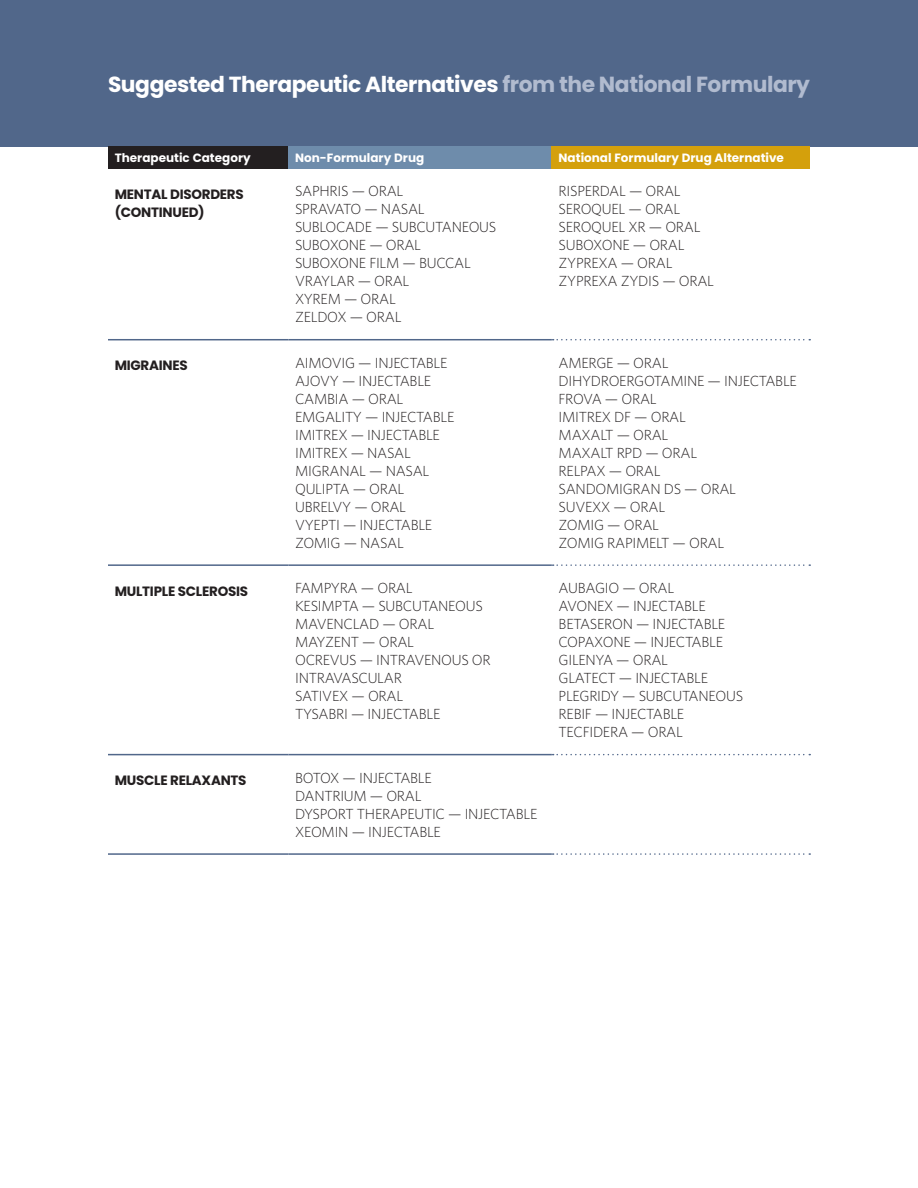
<style>
.page{position:relative;width:918px;height:1188px;background:#fff}
.page>*{position:absolute;margin:0;border:0;box-sizing:border-box;transform-origin:0 0}
.t1{font:700 21.9px "Poppins";letter-spacing:-.02em;color:#fff}
.Drug_Listing{font:300 14.7px "Whitney";letter-spacing:-.02em;color:#231f20}
.Illness{font:300 14.7px "Whitney";letter-spacing:-.02em;color:#231f20}
.Illness-2{font:700 13.5px/18px "Poppins";letter-spacing:-.02em;color:#231f20}
.Drug_Listing-2{font:700 12px "Poppins";color:#fff}
.s1{color:#b1bbcf}
</style>
<div class="page">
<div style="left:0;top:0;width:918px;height:146px;background:#51678a"></div>
<div style="left:108px;top:146px;width:180px;height:23px;background:#231f20"></div>
<div style="left:288px;top:146px;width:264px;height:23px;background:#6e8cab"></div>
<div style="left:552px;top:146px;width:258px;height:23px;background:#d4a00c"></div>
<svg style="left:553px;top:339px;width:257px;height:1px"></svg>
<svg style="left:553px;top:564px;width:257px;height:2px"></svg>
<svg style="left:553px;top:754px;width:257px;height:1px"></svg>
<svg style="left:553px;top:853px;width:257px;height:2px"></svg>
<hr style="left:108px;top:853px;width:180px;height:2px;background:#51678a">
<hr style="left:288px;top:853px;width:264px;height:2px;background:#51678a">
<hr style="left:108px;top:754px;width:180px;height:1px;background:#51678a">
<hr style="left:288px;top:754px;width:264px;height:1px;background:#51678a">
<hr style="left:108px;top:339px;width:180px;height:1px;background:#51678a">
<hr style="left:288px;top:339px;width:264px;height:1px;background:#51678a">
<hr style="left:108px;top:564px;width:180px;height:2px;background:#51678a">
<hr style="left:288px;top:564px;width:264px;height:2px;background:#51678a">
<p class="t1" style="left:108px;top:72px;width:704px">Suggested Therapeutic Alternatives <span class="s1">from the National Formulary</span></p>
<p class="Drug_Listing-2" style="left:115px;top:151px;width:138px">Therapeutic Category</p>
<p class="Drug_Listing-2" style="left:295px;top:151px;width:131px">Non-Formulary Drug</p>
<p class="Drug_Listing-2" style="left:559px;top:151px;width:227px">National Formulary Drug Alternative</p>
<p class="Illness-2" style="left:115px;top:185px;width:131px">MENTAL DISORDERS (CONTINUED)</p>
<p class="Illness" style="left:295px;top:182px;width:110px">SAPHRIS — ORAL</p>
<p class="Drug_Listing" style="left:559px;top:182px;width:124px">RISPERDAL — ORAL</p>
<p class="Drug_Listing" style="left:559px;top:200px;width:123px">SEROQUEL — ORAL</p>
<p class="Drug_Listing" style="left:559px;top:218px;width:143px">SEROQUEL XR — ORAL</p>
<p class="Drug_Listing" style="left:559px;top:236px;width:127px">SUBOXONE — ORAL</p>
<p class="Drug_Listing" style="left:559px;top:254px;width:115px">ZYPREXA — ORAL</p>
<p class="Drug_Listing" style="left:559px;top:272px;width:157px">ZYPREXA ZYDIS — ORAL</p>
<p class="Drug_Listing" style="left:295px;top:200px;width:131px">SPRAVATO — NASAL</p>
<p class="Drug_Listing" style="left:295px;top:218px;width:203px">SUBLOCADE — SUBCUTANEOUS</p>
<p class="Drug_Listing" style="left:295px;top:236px;width:127px">SUBOXONE — ORAL</p>
<p class="Drug_Listing" style="left:295px;top:254px;width:177px">SUBOXONE FILM — BUCCAL</p>
<p class="Drug_Listing" style="left:295px;top:272px;width:116px">VRAYLAR — ORAL</p>
<p class="Drug_Listing" style="left:295px;top:290px;width:102px">XYREM — ORAL</p>
<p class="Drug_Listing" style="left:295px;top:308px;width:108px">ZELDOX — ORAL</p>
<p class="Illness-2" style="left:115px;top:357px;width:74px">MIGRAINES</p>
<p class="Drug_Listing" style="left:295px;top:353px;width:154px">AIMOVIG — INJECTABLE</p>
<p class="Drug_Listing" style="left:295px;top:371px;width:138px">AJOVY — INJECTABLE</p>
<p class="Drug_Listing" style="left:295px;top:389px;width:110px">CAMBIA — ORAL</p>
<p class="Drug_Listing" style="left:295px;top:407px;width:161px">EMGALITY — INJECTABLE</p>
<p class="Drug_Listing" style="left:295px;top:425px;width:146px">IMITREX — INJECTABLE</p>
<p class="Drug_Listing" style="left:295px;top:443px;width:117px">IMITREX — NASAL</p>
<p class="Drug_Listing" style="left:295px;top:461px;width:136px">MIGRANAL — NASAL</p>
<p class="Drug_Listing" style="left:295px;top:479px;width:111px">QULIPTA — ORAL</p>
<p class="Drug_Listing" style="left:295px;top:497px;width:112px">UBRELVY — ORAL</p>
<p class="Drug_Listing" style="left:295px;top:515px;width:139px">VYEPTI — INJECTABLE</p>
<p class="Drug_Listing" style="left:295px;top:533px;width:110px">ZOMIG — NASAL</p>
<p class="Illness-2" style="left:115px;top:582px;width:135px">MULTIPLE SCLEROSIS</p>
<p class="Drug_Listing" style="left:295px;top:578px;width:119px">FAMPYRA — ORAL</p>
<p class="Drug_Listing" style="left:295px;top:596px;width:189px">KESIMPTA — SUBCUTANEOUS</p>
<p class="Drug_Listing" style="left:295px;top:614px;width:141px">MAVENCLAD — ORAL</p>
<p class="Drug_Listing" style="left:295px;top:632px;width:120px">MAYZENT — ORAL</p>
<p class="Drug_Listing" style="left:295px;top:650px;width:197px">OCREVUS — INTRAVENOUS OR</p>
<p class="Drug_Listing" style="left:295px;top:668px;width:108px">INTRAVASCULAR</p>
<p class="Drug_Listing" style="left:295px;top:686px;width:110px">SATIVEX — ORAL</p>
<p class="Drug_Listing" style="left:295px;top:704px;width:147px">TYSABRI — INJECTABLE</p>
<p class="Illness-2" style="left:115px;top:772px;width:133px">MUSCLE RELAXANTS</p>
<p class="Drug_Listing" style="left:295px;top:768px;width:138px">BOTOX — INJECTABLE</p>
<p class="Drug_Listing" style="left:295px;top:786px;width:128px">DANTRIUM — ORAL</p>
<p class="Drug_Listing" style="left:295px;top:804px;width:244px">DYSPORT THERAPEUTIC — INJECTABLE</p>
<p class="Drug_Listing" style="left:295px;top:822px;width:147px">XEOMIN — INJECTABLE</p>
<p class="Drug_Listing" style="left:559px;top:353px;width:111px">AMERGE — ORAL</p>
<p class="Drug_Listing" style="left:559px;top:371px;width:240px">DIHYDROERGOTAMINE — INJECTABLE</p>
<p class="Drug_Listing" style="left:559px;top:389px;width:100px">FROVA — ORAL</p>
<p class="Drug_Listing" style="left:559px;top:407px;width:129px">IMITREX DF — ORAL</p>
<p class="Drug_Listing" style="left:559px;top:425px;width:111px">MAXALT — ORAL</p>
<p class="Drug_Listing" style="left:559px;top:443px;width:140px">MAXALT RPD — ORAL</p>
<p class="Drug_Listing" style="left:559px;top:461px;width:103px">RELPAX — ORAL</p>
<p class="Drug_Listing" style="left:559px;top:479px;width:179px">SANDOMIGRAN DS — ORAL</p>
<p class="Drug_Listing" style="left:559px;top:497px;width:108px">SUVEXX — ORAL</p>
<p class="Drug_Listing" style="left:559px;top:515px;width:102px">ZOMIG — ORAL</p>
<p class="Drug_Listing" style="left:559px;top:533px;width:167px">ZOMIG RAPIMELT — ORAL</p>
<p class="Drug_Listing" style="left:559px;top:578px;width:117px">AUBAGIO — ORAL</p>
<p class="Drug_Listing" style="left:559px;top:596px;width:149px">AVONEX — INJECTABLE</p>
<p class="Drug_Listing" style="left:559px;top:614px;width:168px">BETASERON — INJECTABLE</p>
<p class="Drug_Listing" style="left:559px;top:632px;width:166px">COPAXONE — INJECTABLE</p>
<p class="Drug_Listing" style="left:559px;top:650px;width:111px">GILENYA — ORAL</p>
<p class="Drug_Listing" style="left:559px;top:668px;width:151px">GLATECT — INJECTABLE</p>
<p class="Drug_Listing" style="left:559px;top:686px;width:186px">PLEGRIDY — SUBCUTANEOUS</p>
<p class="Drug_Listing" style="left:559px;top:704px;width:127px">REBIF — INJECTABLE</p>
<p class="Drug_Listing" style="left:559px;top:722px;width:126px">TECFIDERA — ORAL</p>
</div>
